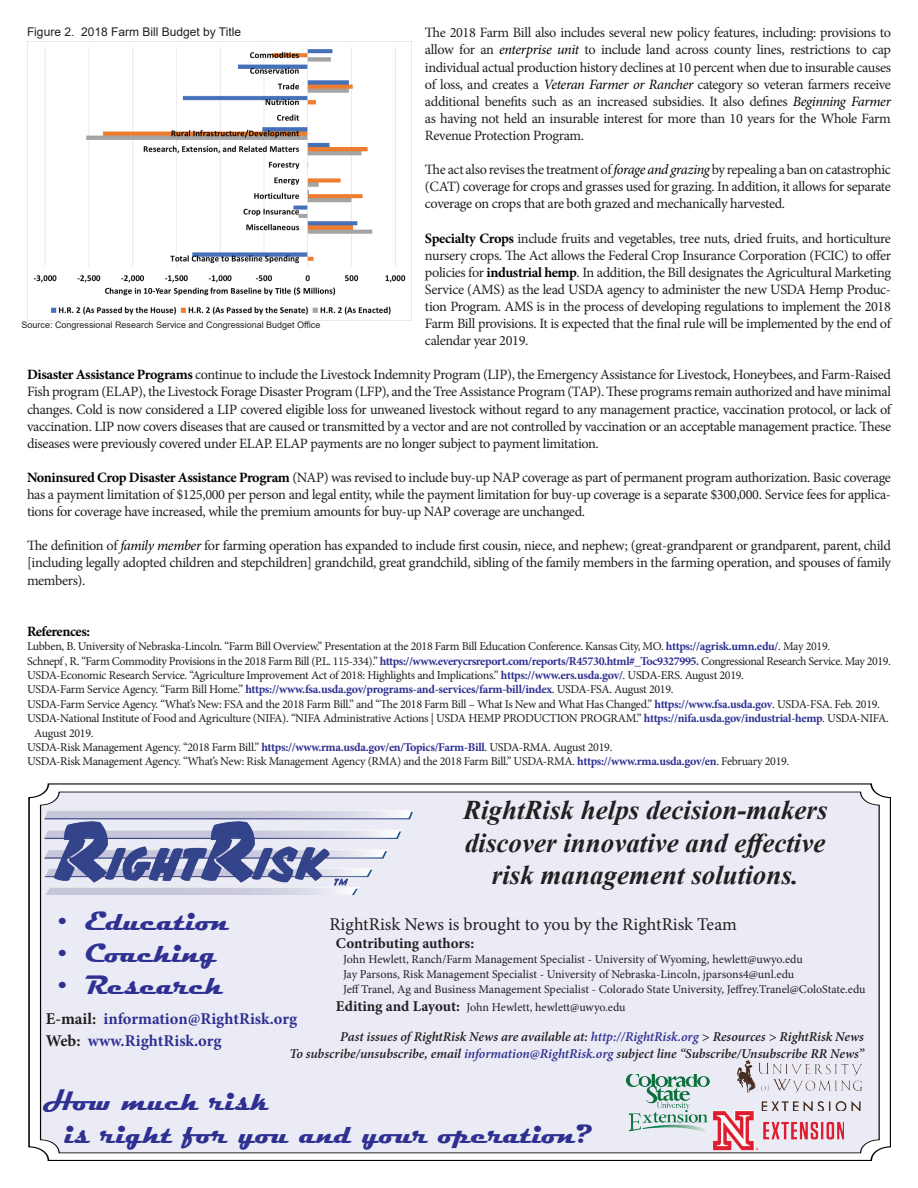
<style>
.page{position:relative;width:918px;height:1188px;background:#fff}
.page>*{position:absolute;margin:0;border:0;box-sizing:border-box;transform-origin:0 0}
.t1{font:italic 700 27px/32.4px "Times New Roman";color:#231f20;text-align:center}
.t2{font:700 27px/32.4px "Magneto";color:#2e3092}
.t3{font:18px "Minion Pro";letter-spacing:-.005em;color:#231f20}
.t4{font:700 16.5px/21.6px "Minion Pro";color:#2e3092}
.t5{font:700 15px "Minion Pro";letter-spacing:-.005em;color:#231f20}
.t6{font:14.25px/17.1px "Minion Pro";letter-spacing:-.03em;color:#231f20;text-align:justify}
.t7{font:700 14.25px "Minion Pro";letter-spacing:-.035em;color:#040503}
.t8{font:italic 600 13.5px/16.2px "Minion Pro";letter-spacing:-.005em;color:#231f20;text-align:right}
.t9{font:12px "Minion Pro";letter-spacing:-.025em;color:#231f20}
.t10{font:12px/15px "Minion Pro";letter-spacing:-.005em;color:#231f20}
.t11{font:700 12px "Minion Pro";letter-spacing:-.025em;color:#2e3092}
.t12{font:12px "Minion Pro";color:#231f20}
.t13{font:12px "Arial";color:#231f20}
.t14{font:9px "Arial";color:#231f20}
.s1{font-style:italic;color:#040503}
.s2{font-weight:700;color:#040503}
.s3{font-weight:700;color:#2e3092}
.s4{font-weight:400;color:#231f20}
.s5{font-weight:700;font-size:15px}
.s6{color:#2e3092}
.s7{color:#231f20}
</style>
<div class="page">
<svg style="left:28px;top:783px;width:863px;height:378px;background:#e7e7f0"></svg>
<img style="left:44px;top:810px;width:370px;height:84px">
<img style="left:627px;top:1074px;width:86px;height:59px">
<img style="left:714px;top:1110px;width:130px;height:41px">
<img style="left:738px;top:1060px;width:123px;height:51px">
<img style="left:27px;top:42px;width:384px;height:279px">
<p class="t13" style="left:27px;top:23px;width:216px">Figure 2. 2018 Farm Bill Budget by Title</p>
<p class="t6" style="left:425px;top:24px;width:468px">The 2018 Farm Bill also includes several new policy features, including: provisions to allow for an <span class="s1">enterprise unit</span> to include land across county lines, restrictions to cap individual actual production history declines at 10 percent when due to insurable causes of loss, and creates a <span class="s1">Veteran Farmer or Rancher</span> category so veteran farmers receive additional benefits such as an increased subsidies. It also defines <span class="s1">Beginning Farmer </span>as having not held an insurable interest for more than 10 years for the Whole Farm Revenue Protection Program.</p>
<p class="t6" style="left:425px;top:161px;width:468px">The act also revises the treatment of <span class="s1">forage and grazing</span> by repealing a ban on catastrophic (CAT) coverage for crops and grasses used for grazing. In addition, it allows for separate coverage on crops that are both grazed and mechanically harvested.</p>
<p class="t6" style="left:425px;top:230px;width:468px"><span class="s2">Specialty Crops</span> include fruits and vegetables, tree nuts, dried fruits, and horticulture nursery crops. The Act allows the Federal Crop Insurance Corporation (FCIC) to offer policies for <span class="s2">industrial hemp</span>. In addition, the Bill designates the Agricultural Marketing Service (AMS) as the lead USDA agency to administer the new USDA Hemp Produc&shy;tion Program. AMS is in the process of developing regulations to implement the 2018<br>Farm Bill provisions. It is expected that the final rule will be implemented by the end of calendar year 2019.</p>
<p class="t6" style="left:27px;top:366px;width:866px"><span class="s2">Disaster Assistance Programs</span> continue to include the Livestock Indemnity Program (LIP), the Emergency Assistance for Livestock, Honeybees, and Farm-Raised Fish program (ELAP), the Livestock Forage Disaster Program (LFP), and the Tree Assistance Program (TAP). These programs remain authorized and have minimal changes. Cold is now considered a LIP covered eligible loss for unweaned livestock without regard to any management practice, vaccination protocol, or lack of vaccination. LIP now covers diseases that are caused or transmitted by a vector and are not controlled by vaccination or an acceptable management practice. These diseases were previously covered under ELAP. ELAP payments are no longer subject to payment limitation.</p>
<p class="t6" style="left:27px;top:469px;width:866px"><span class="s2">Noninsured Crop Disaster Assistance Program</span> (NAP) was revised to include buy-up NAP coverage as part of permanent program authorization. Basic coverage has a payment limitation of $125,000 per person and legal entity, while the payment limitation for buy-up coverage is a separate $300,000. Service fees for applica&shy;tions for coverage have increased, while the premium amounts for buy-up NAP coverage are unchanged.</p>
<p class="t6" style="left:27px;top:537px;width:866px">The definition of <span class="s1">family member</span> for farming operation has expanded to include first cousin, niece, and nephew; (great-grandparent or grandparent, parent, child [including legally adopted children and stepchildren] grandchild, great grandchild, sibling of the family members in the farming operation, and spouses of family members).</p>
<p class="t7" style="left:27px;top:621px;width:65px">References:</p>
<p class="t9" style="left:27px;top:638px;width:805px">Lubben, B. University of Nebraska-Lincoln. “Farm Bill Overview.” Presentation at the 2018 Farm Bill Education Conference. Kansas City, MO. <span class="s3">https://agrisk.umn.edu/</span>. May 2019.</p>
<p class="t9" style="left:27px;top:653px;width:866px">Schnepf , R. “Farm Commodity Provisions in the 2018 Farm Bill (P.L. 115-334).” <span class="s3">https://www.everycrsreport.com/reports/R45730.html#_Toc9327995.</span> Congressional Research Service. May 2019.</p>
<p class="t9" style="left:27px;top:667px;width:719px">USDA-Economic Research Service. “Agriculture Improvement Act of 2018: Highlights and Implications.” <span class="s3">https://www.ers.usda.gov/</span>. USDA-ERS. August 2019.</p>
<p class="t11" style="left:27px;top:681px;width:648px"><span class="s4">USDA-Farm Service Agency. “Farm Bill Home.”</span> https://www.fsa.usda.gov/programs-and-services/farm-bill/index<span class="s4">. USDA-FSA. August 2019.</span></p>
<p class="t9" style="left:27px;top:696px;width:855px">USDA-Farm Service Agency. “What’s New: FSA and the 2018 Farm Bill.” and “The 2018 Farm Bill – What Is New and What Has Changed.” <span class="s3">https://www.fsa.usda.gov</span>. USDA-FSA. Feb. 2019.</p>
<p class="t9" style="left:27px;top:710px;width:863px">USDA-National Institute of Food and Agriculture (NIFA). “NIFA Administrative Actions | USDA HEMP PRODUCTION PROGRAM.” <span class="s3">https://nifa.usda.gov/industrial-hemp</span>. USDA-NIFA.</p>
<p class="t9" style="left:34px;top:725px;width:61px">August 2019.</p>
<p class="t9" style="left:27px;top:739px;width:587px">USDA-Risk Management Agency. “2018 Farm Bill.” <span class="s3">https://www.rma.usda.gov/en/Topics/Farm-Bill</span>. USDA-RMA. August 2019.</p>
<p class="t9" style="left:27px;top:754px;width:764px">USDA-Risk Management Agency. “What’s New: Risk Management Agency (RMA) and the 2018 Farm Bill.” USDA-RMA. <span class="s3">https://www.rma.usda.gov/en</span>. February 2019.</p>
<p class="t14" style="left:22px;top:319px;width:300px">Source: Congressional Research Service and Congressional Budget Office</p>
<h1 class="t1" style="left:463px;top:793px;width:366px">RightRisk helps decision-makers discover innovative and effective risk management solutions.</h1>
<h1 class="t2" style="left:58px;top:905px;width:173px">• Education</h1>
<h1 class="t2" style="left:58px;top:938px;width:161px">• Coaching</h1>
<h1 class="t2" style="left:58px;top:970px;width:167px">• Research</h1>
<p class="t3" style="left:329px;top:913px;width:409px">RightRisk News is brought to you by the RightRisk Team</p>
<p class="t5" style="left:336px;top:933px;width:140px">Contributing authors:</p>
<p class="t10" style="left:343px;top:952px;width:524px">John Hewlett, Ranch/Farm Management Specialist - University of Wyoming, hewlett@uwyo.edu<br>Jay Parsons, Risk Management Specialist - University of Nebraska-Lincoln, jparsons4@unl.edu<br>Jeff Tranel, Ag and Business Management Specialist - Colorado State University, Jeffrey.Tranel@ColoState.edu</p>
<p class="t12" style="left:336px;top:1000px;width:291px"><span class="s5">Editing and Layout:</span> John Hewlett, hewlett@uwyo.edu</p>
<p class="t8" style="left:289px;top:1029px;width:576px">Past issues of RightRisk News are available at: <span class="s6">http://RightRisk.org</span> &gt; Resources &gt; RightRisk News<br>To subscribe/unsubscribe, email <span class="s6">information@RightRisk.org</span> subject line “Subscribe/Unsubscribe RR News”</p>
<p class="t4" style="left:46px;top:1008px;width:253px"><span class="s7">E-mail:</span> information@RightRisk.org<br><span class="s7">Web:</span> www.RightRisk.org</p>
<h1 class="t2" style="left:64px;top:1086px;width:528px;text-indent:-21px">How much risk<br>is right for you and your operation?</h1>
</div>
